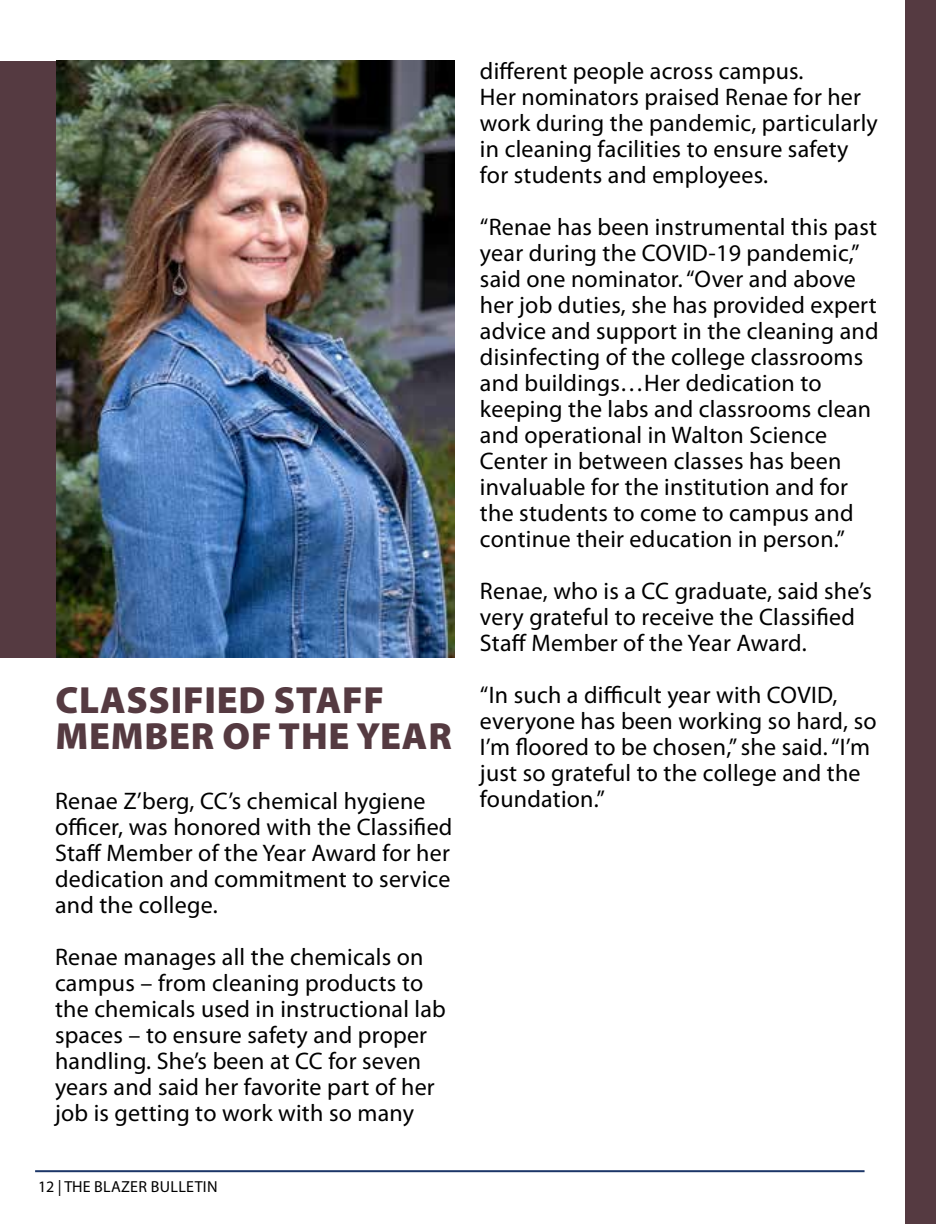
<style>
.page{position:relative;width:936px;height:1224px;background:#fff}
.page>*{position:absolute;margin:0;border:0;box-sizing:border-box;transform-origin:0 0}
.t1{font:900 38px/36px "Myriad Pro";letter-spacing:.02em;color:#553a41}
.t2{font:24px/26px "Myriad Pro";letter-spacing:.01em;color:#000}
.t3{font:16px "Myriad Pro";letter-spacing:.02em;color:#000}
</style>
<div class="page">
<hr style="left:35px;top:1170px;width:830px;height:2px;background:#1c3668">
<div style="left:0;top:61px;width:92px;height:596px;background:#553a41"></div>
<div style="left:905px;top:0;width:31px;height:1224px;background:#553a41"></div>
<img style="left:57px;top:61px;width:397px;height:596px">
<h1 class="t1" style="left:55px;top:681px;width:398px">CLASSIFIED STAFF<br>MEMBER OF THE YEAR</h1>
<p class="t2" style="left:55px;top:788px;width:399px">Renae Z’berg, CC’s chemical hygiene officer, was honored with the Classified Staff Member of the Year Award for her dedication and commitment to service and the college.</p>
<p class="t2" style="left:55px;top:944px;width:392px">Renae manages all the chemicals on campus – from cleaning products to the chemicals used in instructional lab spaces – to ensure safety and proper handling. She’s been at CC for seven years and said her favorite part of her job is getting to work with so many</p>
<p class="t3" style="left:38px;top:1177px;width:181px">12 | THE BLAZER BULLETIN</p>
<p class="t2" style="left:480px;top:57px;width:399px">different people across campus.<br>Her nominators praised Renae for her work during the pandemic, particularly in cleaning facilities to ensure safety for students and employees.</p>
<p class="t2" style="left:480px;top:213px;width:400px">“Renae has been instrumental this past year during the COVID-19 pandemic,” said one nominator. “Over and above her job duties, she has provided expert advice and support in the cleaning and disinfecting of the college classrooms and buildings…Her dedication to keeping the labs and classrooms clean and operational in Walton Science Center in between classes has been invaluable for the institution and for the students to come to campus and continue their education in person.”</p>
<p class="t2" style="left:480px;top:577px;width:394px">Renae, who is a CC graduate, said she’s very grateful to receive the Classified<br>Staff Member of the Year Award.</p>
<p class="t2" style="left:480px;top:681px;width:398px">“In such a difficult year with COVID, everyone has been working so hard, so I’m floored to be chosen,” she said. “I’m just so grateful to the college and the foundation.”</p>
</div>
